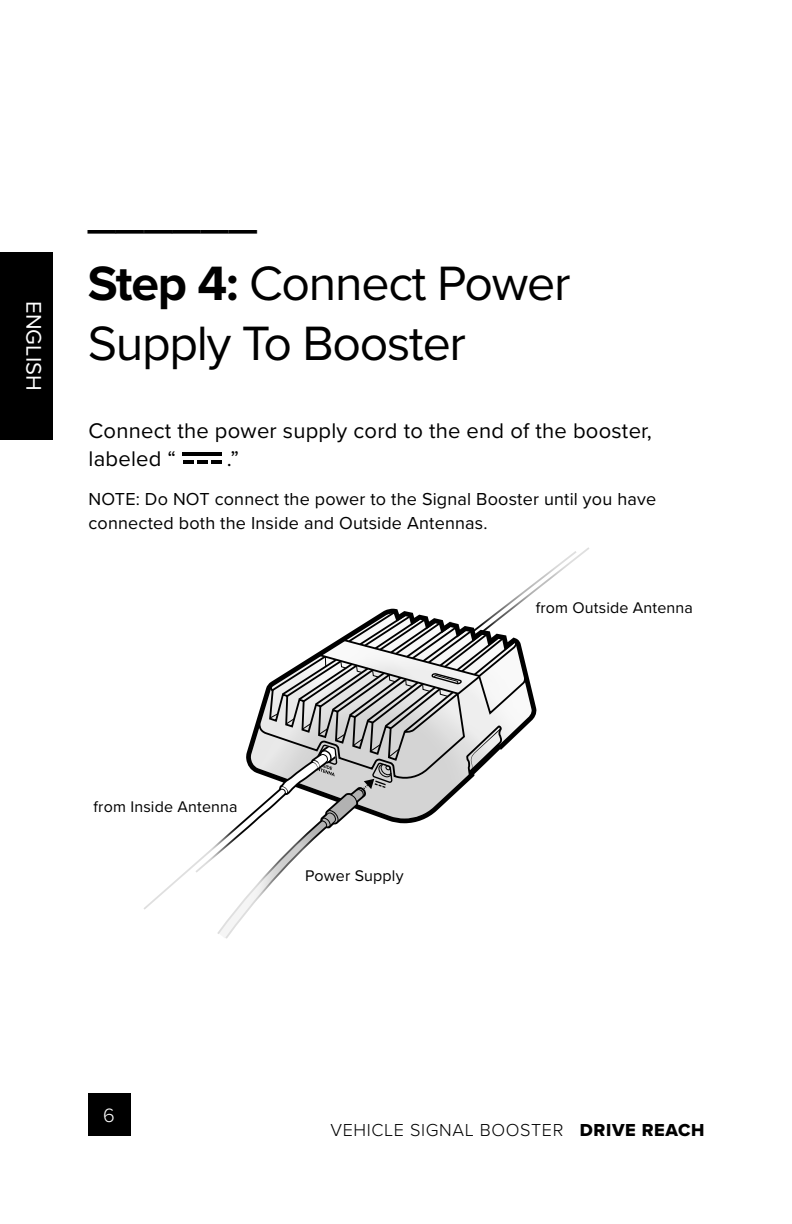
<style>
.page{position:relative;width:792px;height:1224px;background:#fff}
.page>*{position:absolute;margin:0;border:0;box-sizing:border-box;transform-origin:0 0}
.t1{font:50px/60px "Proxima Nova";letter-spacing:-.025em;color:#000}
.t2{font:600 50px "Proxima Nova";color:#000}
.t3{font:22px/28px "Proxima Nova";letter-spacing:.01em;color:#000}
.t4{font:22px "Proxima Nova";letter-spacing:.01em;color:#fff}
.t5{font:300 20px "Proxima Nova";color:#fff}
.t6{font:18px/24px "Proxima Nova";letter-spacing:.01em;color:#000}
.t7{font:300 18px "Proxima Nova";letter-spacing:.035em;color:#000}
.t8{font:16px "Proxima Nova";letter-spacing:.01em;color:#000}
.s1{font-weight:700}
.s2{font-family:"Proxima Nova Extrabld";font-weight:400}
</style>
<div class="page">
<div style="left:0;top:252px;width:53px;height:188px;background:#000"></div>
<div style="left:88px;top:1094px;width:42px;height:42px;background:#000"></div>
<svg style="left:144px;top:547px;width:445px;height:392px"></svg>
<hr style="left:183px;top:452px;width:39px;height:4px;background:#000">
<hr style="left:197px;top:460px;width:11px;height:4px;background:#000">
<hr style="left:212px;top:460px;width:10px;height:4px;background:#000">
<hr style="left:183px;top:460px;width:10px;height:4px;background:#000">
<p class="t4" style="left:50px;top:301px;width:92px;rotate:90deg">ENGLISH</p>
<p class="t2" style="left:88px;top:174px;width:171px">______</p>
<p class="t1" style="left:88px;top:251px;width:484px"><span class="s1">Step 4:</span> Connect Power<br>Supply To Booster</p>
<p class="t3" style="left:89px;top:415px;width:565px">Connect the power supply cord to the end of the booster, labeled “</p>
<p class="t3" style="left:227px;top:443px;width:14px">.”</p>
<p class="t6" style="left:89px;top:486px;width:569px">NOTE: Do NOT connect the power to the Signal Booster until you have connected both the Inside and Outside Antennas.</p>
<p class="t8" style="left:536px;top:596px;width:159px">from Outside Antenna</p>
<p class="t8" style="left:94px;top:795px;width:146px">from Inside Antenna</p>
<p class="t8" style="left:305px;top:864px;width:100px">Power Supply</p>
<p class="t5" style="left:103px;top:1100px;width:13px">6</p>
<p class="t7" style="left:331px;top:1116px;width:375px">VEHICLE SIGNAL BOOSTER <span class="s2">DRIVE REACH</span></p>
</div>
